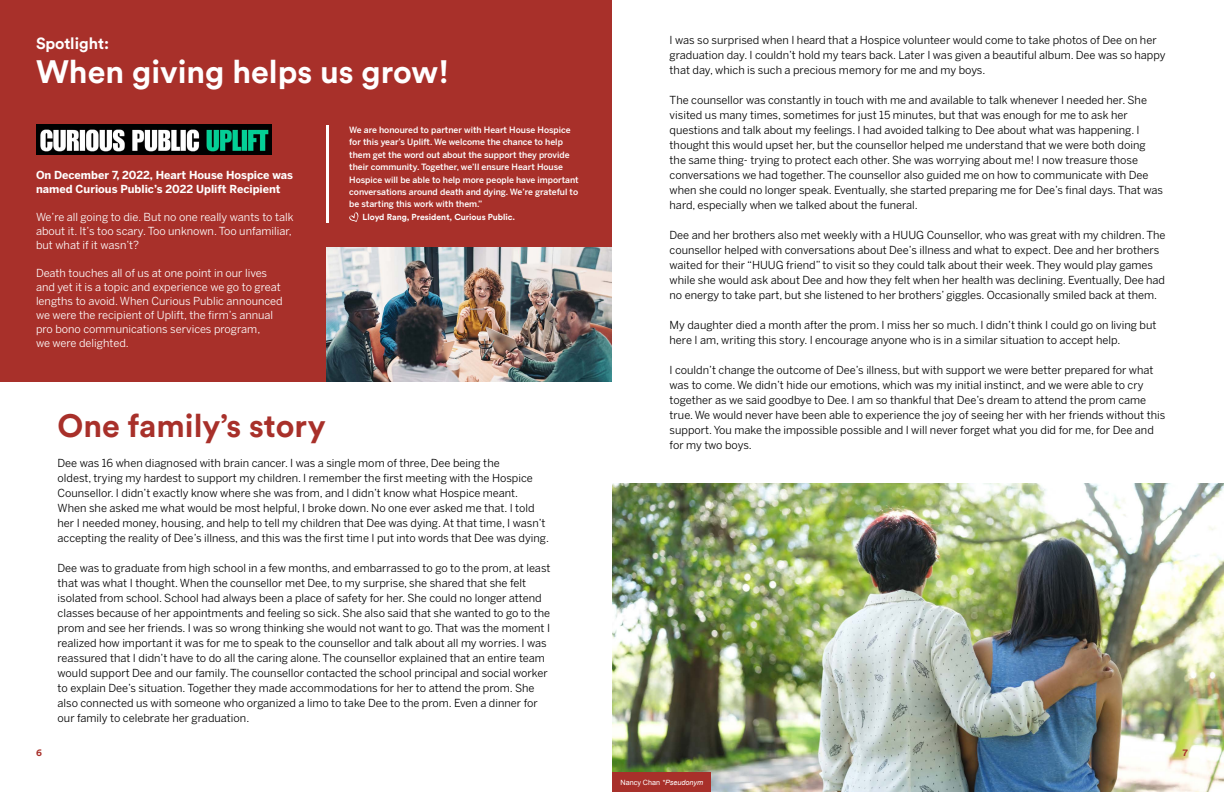
<style>
.page{position:relative;width:1224px;height:792px;background:#fff}
.page>*{position:absolute;margin:0;border:0;box-sizing:border-box;transform-origin:0 0}
.t1{font:700 47.9px "Circular Std";color:#a8302a}
.t2{font:700 32.1px "Circular Std";color:#fff}
.t3{font:700 32.1px "Circular Std";color:#a8302a}
.t4{font:700 16.1px "Circular Std";color:#fff}
.t5{font:11px/15px "Benton Sans";color:#000}
.t6{font:11px/14px "Benton Sans";color:#fff}
.t7{font:700 11px/14px "Benton Sans";color:#fff}
.t8{font:700 10px "Circular Std";color:#a8302a}
.t9{font:500 8.6px/12.5px "Benton Sans";color:#fff}
.t10{font:700 8.6px "Circular Std";color:#fff}
.t11{font:italic 7.2px "Arial";color:#fff}
.s1{font-style:normal}
</style>
<div class="page">
<div style="left:0;top:0;width:612px;height:381px;background:#a8302a"></div>
<img style="left:326px;top:248px;width:286px;height:133px">
<img style="left:612px;top:483px;width:612px;height:309px">
<div style="left:612px;top:773px;width:99px;height:19px;background:#a8302a"></div>
<img style="left:36px;top:124px;width:235px;height:31px">
<svg style="left:349px;top:212px;width:10px;height:10px"></svg>
<hr style="left:326px;top:125px;width:3px;height:97px;background:#fff">
<h3 class="t4" style="left:36px;top:33px;width:75px">Spotlight:</h3>
<h2 class="t2" style="left:36px;top:51px;width:415px">When giving helps us grow!</h2>
<p class="t7" style="left:36px;top:168px;width:259px">On December 7, 2022, Heart House Hospice was named Curious Public’s 2022 Uplift Recipient</p>
<p class="t6" style="left:36px;top:210px;width:259px">We’re all going to die. But no one really wants to talk about it. It’s too scary. Too unknown. Too unfamiliar, but what if it wasn’t?</p>
<p class="t6" style="left:36px;top:266px;width:248px">Death touches all of us at one point in our lives and yet it is a topic and experience we go to great lengths to avoid. When Curious Public announced we were the recipient of Uplift, the firm’s annual pro bono communications services program,<br>we were delighted.</p>
<h1 class="t1" style="left:335px;top:103px;width:22px">“</h1>
<p class="t9" style="left:349px;top:123px;width:231px">We are honoured to partner with Heart House Hospice for this year’s Uplift. We welcome the chance to help them get the word out about the support they provide their community. Together, we’ll ensure Heart House Hospice will be able to help more people have important conversations around death and dying. We’re grateful to be starting this work with them.”</p>
<p class="t10" style="left:363px;top:211px;width:154px">Lloyd Rang, President, Curious Public.</p>
<h2 class="t3" style="left:58px;top:405px;width:270px">One family’s story</h2>
<p class="t5" style="left:58px;top:456px;width:493px">Dee was 16 when diagnosed with brain cancer. I was a single mom of three, Dee being the<br>oldest, trying my hardest to support my children. I remember the first meeting with the Hospice Counsellor. I didn’t exactly know where she was from, and I didn’t know what Hospice meant.<br>When she asked me what would be most helpful, I broke down. No one ever asked me that. I told her I needed money, housing, and help to tell my children that Dee was dying. At that time, I wasn’t accepting the reality of Dee’s illness, and this was the first time I put into words that Dee was dying.</p>
<p class="t5" style="left:58px;top:561px;width:494px">Dee was to graduate from high school in a few months, and embarrassed to go to the prom, at least that was what I thought. When the counsellor met Dee, to my surprise, she shared that she felt isolated from school. School had always been a place of safety for her. She could no longer attend classes because of her appointments and feeling so sick. She also said that she wanted to go to the prom and see her friends. I was so wrong thinking she would not want to go. That was the moment I realized how important it was for me to speak to the counsellor and talk about all my worries. I was reassured that I didn’t have to do all the caring alone. The counsellor explained that an entire team would support Dee and our family. The counsellor contacted the school principal and social worker to explain Dee’s situation. Together they made accommodations for her to attend the prom. She also connected us with someone who organized a limo to take Dee to the prom. Even a dinner for our family to celebrate her graduation.</p>
<p class="t5" style="left:670px;top:33px;width:497px">I was so surprised when I heard that a Hospice volunteer would come to take photos of Dee on her graduation day. I couldn’t hold my tears back. Later I was given a beautiful album. Dee was so happy that day, which is such a precious memory for me and my boys.</p>
<p class="t5" style="left:670px;top:93px;width:495px">The counsellor was constantly in touch with me and available to talk whenever I needed her. She visited us many times, sometimes for just 15 minutes, but that was enough for me to ask her questions and talk about my feelings. I had avoided talking to Dee about what was happening. I thought this would upset her, but the counsellor helped me understand that we were both doing the same thing- trying to protect each other. She was worrying about me! I now treasure those conversations we had together. The counsellor also guided me on how to communicate with Dee when she could no longer speak. Eventually, she started preparing me for Dee’s final days. That was hard, especially when we talked about the funeral.</p>
<p class="t5" style="left:670px;top:228px;width:498px">Dee and her brothers also met weekly with a HUUG Counsellor, who was great with my children. The counsellor helped with conversations about Dee’s illness and what to expect. Dee and her brothers waited for their “HUUG friend” to visit so they could talk about their week. They would play games while she would ask about Dee and how they felt when her health was declining. Eventually, Dee had no energy to take part, but she listened to her brothers’ giggles. Occasionally smiled back at them.</p>
<p class="t5" style="left:670px;top:318px;width:488px">My daughter died a month after the prom. I miss her so much. I didn’t think I could go on living but here I am, writing this story. I encourage anyone who is in a similar situation to accept help.</p>
<p class="t5" style="left:670px;top:363px;width:497px">I couldn’t change the outcome of Dee’s illness, but with support we were better prepared for what was to come. We didn’t hide our emotions, which was my initial instinct, and we were able to cry together as we said goodbye to Dee. I am so thankful that Dee’s dream to attend the prom came true. We would never have been able to experience the joy of seeing her with her friends without this support. You make the impossible possible and I will never forget what you did for me, for Dee and for my two boys.</p>
<p class="t8" style="left:36px;top:746px;width:7px">6</p>
<p class="t8" style="left:1183px;top:746px;width:7px">7</p>
<p class="t11" style="left:620px;top:777px;width:84px"><span class="s1">Nancy Chan</span> *Pseudonym</p>
</div>
